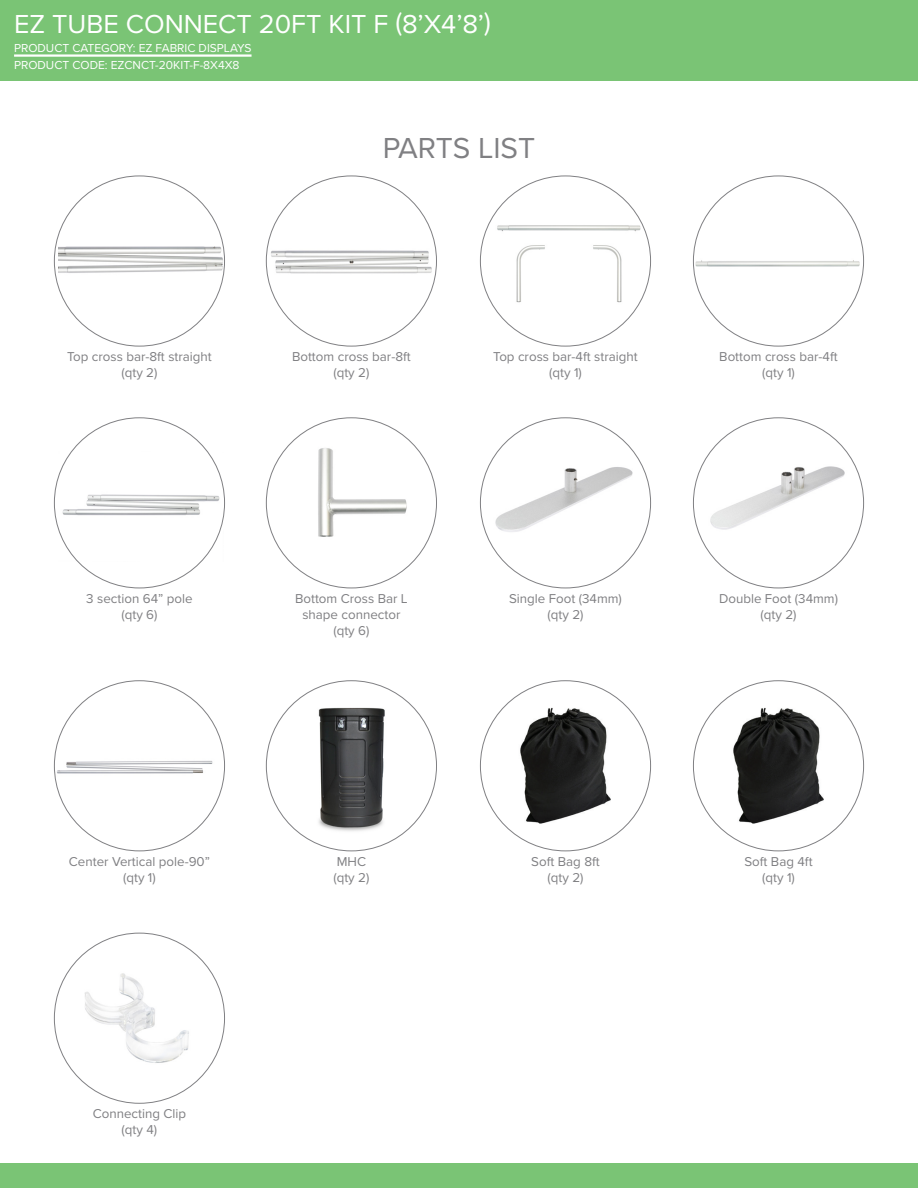
<style>
.page{position:relative;width:918px;height:1188px;background:#fff}
.page>*{position:absolute;margin:0;border:0;box-sizing:border-box;transform-origin:0 0}
.Category_Sub_Title_2{font:30px "Proxima Nova";letter-spacing:-.005em;color:#808083}
.Category_Sub_Title_2-2{font:27px "Proxima Nova";color:#fff}
.t1{font:13.35px/16px "Proxima Nova";color:#808083;text-align:center}
.top_page_name_regula{font:12px "Proxima Nova";color:#fff}
</style>
<div class="page">
<div style="left:0;top:1164px;width:918px;height:24px;background:#7ac475"></div>
<img style="left:318px;top:707px;width:67px;height:124px">
<img style="left:55px;top:719px;width:159px;height:106px">
<img style="left:280px;top:444px;width:146px;height:93px">
<img style="left:485px;top:437px;width:157px;height:104px">
<img style="left:709px;top:439px;width:144px;height:91px">
<img style="left:268px;top:206px;width:167px;height:111px">
<img style="left:495px;top:185px;width:147px;height:47px">
<img style="left:479px;top:241px;width:66px;height:70px">
<img style="left:695px;top:209px;width:166px;height:111px">
<img style="left:58px;top:452px;width:165px;height:110px">
<img style="left:53px;top:944px;width:172px;height:158px">
<div style="left:0;top:0;width:918px;height:81px;background:#7ac475"></div>
<hr style="left:14px;top:54px;width:238px;height:3px;background:#fff">
<img style="left:520px;top:708px;width:91px;height:116px">
<img style="left:733px;top:708px;width:91px;height:116px">
<img style="left:58px;top:206px;width:167px;height:104px">
<img style="left:593px;top:241px;width:58px;height:70px">
<p class="Category_Sub_Title_2-2" style="left:14px;top:4px;width:478px">EZ TUBE CONNECT 20FT KIT F (8’X4’8’)</p>
<p class="top_page_name_regula" style="left:14px;top:56px;width:227px">PRODUCT CODE: EZCNCT-20KIT-F-8X4X8</p>
<p class="top_page_name_regula" style="left:14px;top:39px;width:239px">PRODUCT CATEGORY: EZ FABRIC DISPLAYS</p>
<p class="t1" style="left:67px;top:348px;width:146px">Top cross bar-8ft straight</p>
<p class="t1" style="left:121px;top:364px;width:38px">(qty 2)</p>
<p class="Category_Sub_Title_2" style="left:383px;top:126px;width:154px">PARTS LIST</p>
<p class="t1" style="left:292px;top:348px;width:120px">Bottom cross bar-8ft</p>
<p class="t1" style="left:333px;top:364px;width:38px">(qty 2)</p>
<p class="t1" style="left:493px;top:348px;width:146px">Top cross bar-4ft straight</p>
<p class="t1" style="left:549px;top:364px;width:34px">(qty 1)</p>
<p class="t1" style="left:719px;top:348px;width:120px">Bottom cross bar-4ft</p>
<p class="t1" style="left:762px;top:364px;width:34px">(qty 1)</p>
<p class="t1" style="left:86px;top:590px;width:108px">3 section 64” pole</p>
<p class="t1" style="left:121px;top:606px;width:38px">(qty 6)</p>
<p class="t1" style="left:295px;top:590px;width:114px">Bottom Cross Bar L shape connector</p>
<p class="t1" style="left:333px;top:622px;width:38px">(qty 6)</p>
<p class="t1" style="left:509px;top:590px;width:114px">Single Foot (34mm)</p>
<p class="t1" style="left:548px;top:606px;width:38px">(qty 2)</p>
<p class="t1" style="left:719px;top:590px;width:120px">Double Foot (34mm)</p>
<p class="t1" style="left:761px;top:606px;width:38px">(qty 2)</p>
<p class="t1" style="left:69px;top:853px;width:143px">Center Vertical pole-90”</p>
<p class="t1" style="left:123px;top:869px;width:34px">(qty 1)</p>
<p class="t1" style="left:337px;top:853px;width:31px">MHC</p>
<p class="t1" style="left:333px;top:869px;width:38px">(qty 2)</p>
<p class="t1" style="left:531px;top:853px;width:70px">Soft Bag 8ft</p>
<p class="t1" style="left:548px;top:869px;width:38px">(qty 2)</p>
<p class="t1" style="left:744px;top:853px;width:70px">Soft Bag 4ft</p>
<p class="t1" style="left:762px;top:869px;width:34px">(qty 1)</p>
<p class="t1" style="left:93px;top:1105px;width:95px">Connecting Clip</p>
<p class="t1" style="left:122px;top:1121px;width:37px">(qty 4)</p>
</div>
